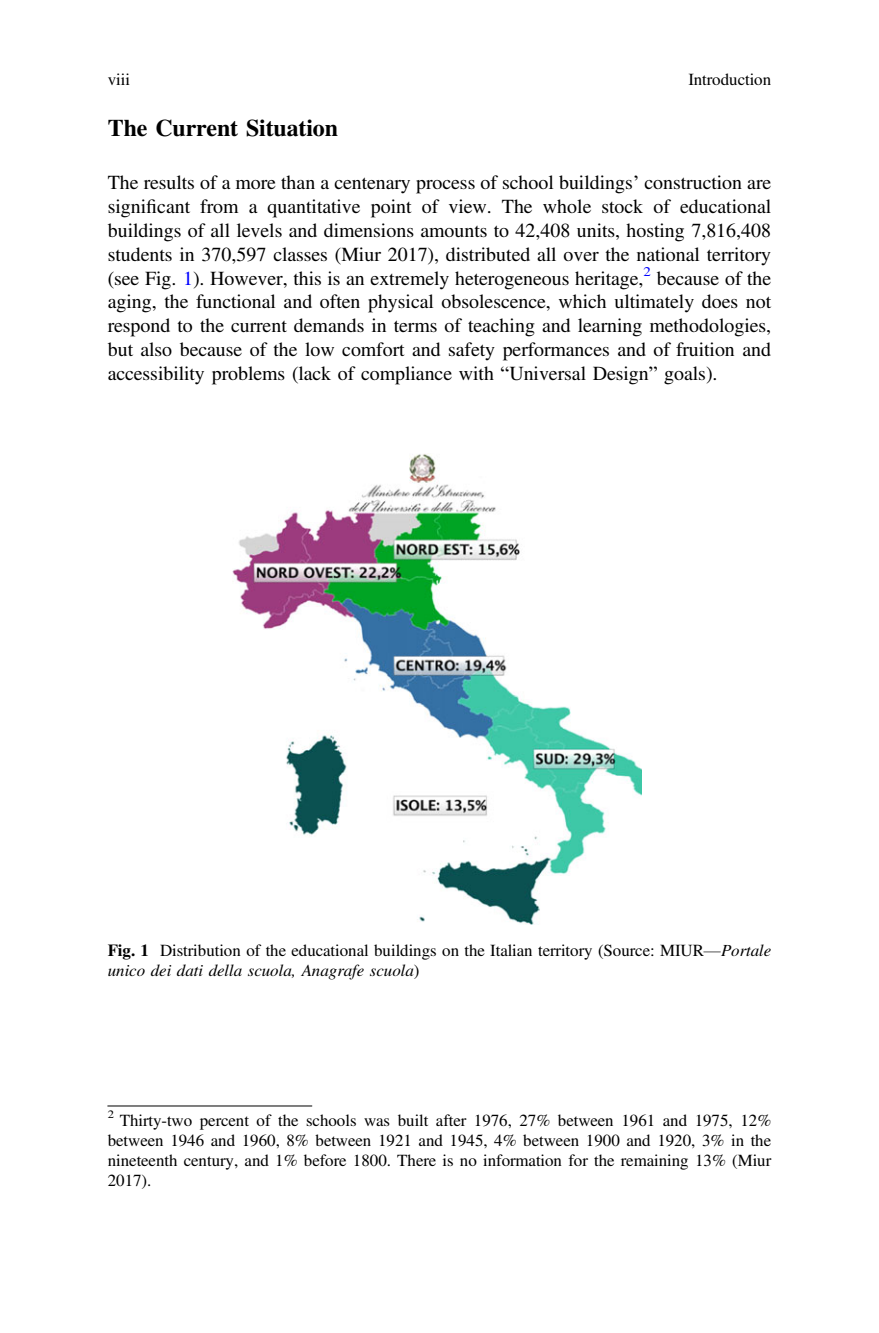
<style>
.page{position:relative;width:879px;height:1333px;background:#fff}
.page>*{position:absolute;margin:0;border:0;box-sizing:border-box;transform-origin:0 0}
.t1{font:24px "Adv T Teeee 58 d 9.B";color:#000}
.t2{font:20px/24px "Adv TT5 ada 87 cc";color:#000;text-align:justify}
.t3{font:17px/20px "Adv TT5 ada 87 cc";color:#000;text-align:justify}
.t4{font:17px "Adv T Tf 2 e 4 df 62.I";color:#000}
.s1{font-family:"Adv TT3713 a 231"}
.s2{font-family:"Adv TT5 ada 87 cc+fb"}
.s3{color:#00f}
.s4{font-family:"Adv T Teeee 58 d 9.B"}
.s5{font-family:"Adv T Tf 2 e 4 df 62.I"}
.s6{font-family:"Adv TT5 ada 87 cc"}
</style>
<div class="page">
<img style="left:232px;top:454px;width:410px;height:470px">
<hr style="left:108px;top:1105px;width:204px;height:1px;background:#000">
<p class="t3" style="left:108px;top:71px;width:24px">viii</p>
<p class="t3" style="left:688px;top:71px;width:84px">Introduction</p>
<p class="t1" style="left:108px;top:120px;width:232px">The Current Situation</p>
<p class="t2" style="left:108px;top:172px;width:665px">The results of a more than a centenary process of school buildings<span class="s1">’</span> construction are signi<span class="s2">fi</span>cant from a quantitative point of view. The whole stock of educational buildings of all levels and dimensions amounts to 42,408 units, hosting 7,816,408 students in 370,597 classes (Miur 2017), distributed all over the national territory (see Fig. <span class="s3">1</span>). However, this is an extremely heterogeneous heritage,<sup>2</sup> because of the aging, the functional and often physical obsolescence, which ultimately does not respond to the current demands in terms of teaching and learning methodologies, but also because of the low comfort and safety performances and of fruition and accessibility problems (lack of compliance with <span class="s1">“</span>Universal Design<span class="s1">”</span> goals).</p>
<p class="t3" style="left:108px;top:941px;width:665px"><span class="s4">Fig. 1</span> Distribution of the educational buildings on the Italian territory (Source: MIUR<span class="s1">—</span><span class="s5">Portale</span></p>
<p class="t4" style="left:108px;top:964px;width:313px">unico dei dati della scuola, Anagrafe scuola<span class="s6">)</span></p>
<p class="t3" style="left:108px;top:1111px;width:665px"><sup>2</sup> Thirty-two percent of the schools was built after 1976, 27% between 1961 and 1975, 12% between 1946 and 1960, 8% between 1921 and 1945, 4% between 1900 and 1920, 3% in the nineteenth century, and 1% before 1800. There is no information for the remaining 13% (Miur 2017).</p>
</div>
